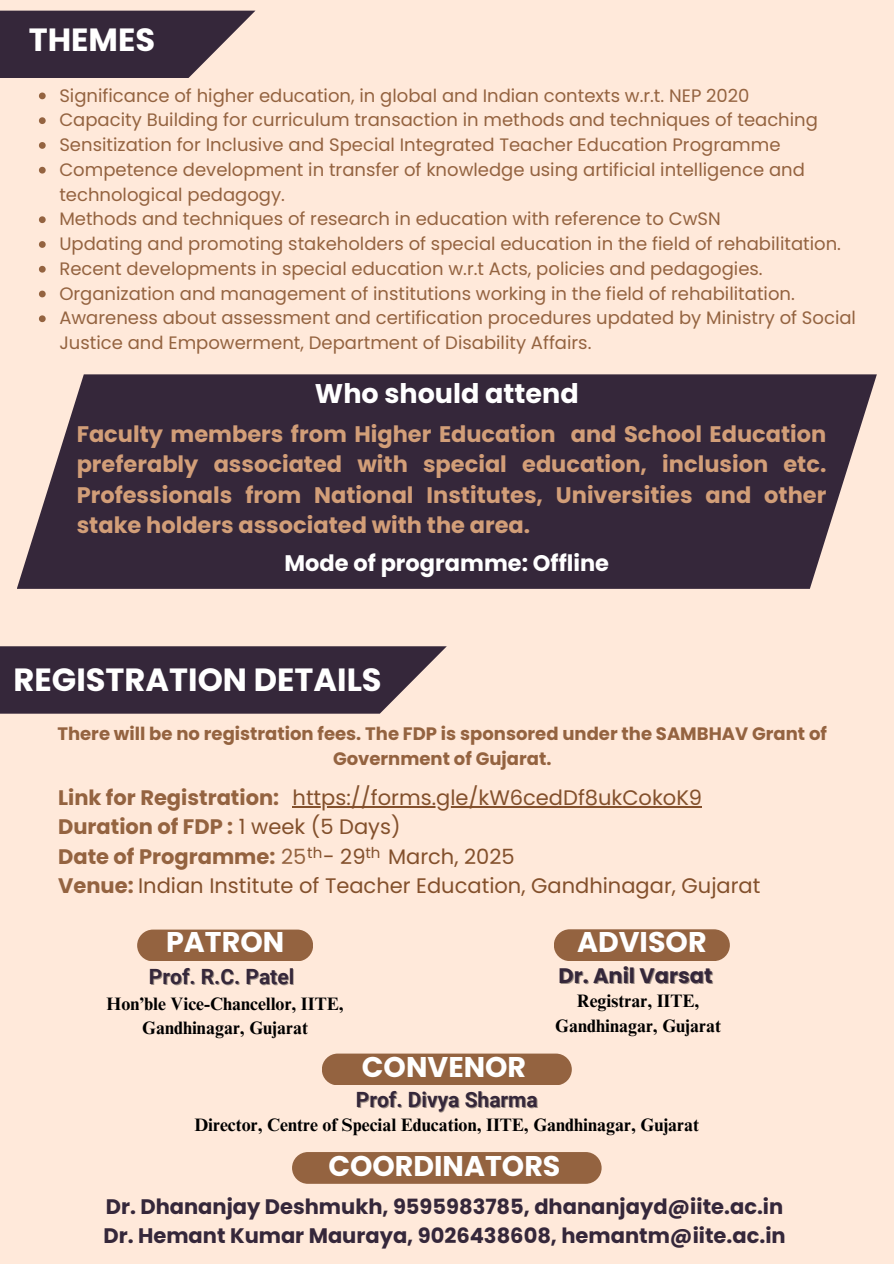
<style>
.page{position:relative;width:894px;height:1264px;background:#fff}
.page>*{position:absolute;margin:0;border:0;box-sizing:border-box;transform-origin:0 0}
.t1{font:700 32.1px "Poppins";color:#fff}
.t2{font:700 28.5px "Poppins";color:#fff}
.t3{font:700 27px "Poppins";color:#fff}
.t4{font:700 22.5px/30.3px "Poppins";color:#d29e78;text-align:justify}
.t5{font:700 22.5px "Poppins";color:#fff}
.t6{font:21px/29.2px "Poppins";color:#83502c}
.t7{font:700 21px "Poppins";color:#35273a}
.t8{font:700 21px "Roboto";color:#35273a}
.t9{font:700 21px "Poppins";color:#946340}
.t10{font:18px/24.8px "Poppins";color:#946340}
.t11{font:700 18px/24.8px "Times NRMT Pro";color:#000;text-align:center}
.t12{font:700 18px/24.8px "Poppins";color:#946340;text-align:center}
.t13{font:15px "Poppins";color:#83502c}
.s1{font-weight:700;color:#946340}
.s2{color:#946340}
</style>
<div class="page">
<div style="left:0;top:0;width:893px;height:1263px;background:#ffe9da"></div>
<div style="left:0;top:11px;width:255px;height:67px;background:#35273a"></div>
<svg style="left:17px;top:374px;width:859px;height:215px;fill:#35273a"></svg>
<div style="left:137px;top:929px;width:176px;height:32px;background:#946340;border-radius:16px"></div>
<div style="left:553px;top:929px;width:176px;height:32px;background:#946340;border-radius:16px"></div>
<div style="left:322px;top:1053px;width:249px;height:32px;background:#946340;border-radius:16px"></div>
<div style="left:292px;top:1151px;width:309px;height:32px;background:#946340;border-radius:16px"></div>
<svg style="left:0;top:646px;width:446px;height:67px"></svg>
<svg style="left:39px;top:92px;width:7px;height:7px"></svg>
<svg style="left:39px;top:117px;width:7px;height:7px"></svg>
<svg style="left:39px;top:142px;width:7px;height:7px"></svg>
<svg style="left:39px;top:167px;width:7px;height:6px"></svg>
<svg style="left:39px;top:216px;width:7px;height:7px"></svg>
<svg style="left:39px;top:241px;width:7px;height:7px"></svg>
<svg style="left:39px;top:266px;width:7px;height:6px"></svg>
<svg style="left:39px;top:290px;width:7px;height:7px"></svg>
<svg style="left:39px;top:315px;width:7px;height:7px"></svg>
<hr style="left:292px;top:806px;width:410px;height:1px;background:#83502c">
<h2 class="t1" style="left:29px;top:18px;width:128px">THEMES</h2>
<p class="t10" style="left:59px;top:83px;width:691px">Significance of higher education, in global and Indian contexts w.r.t. NEP 2020</p>
<h3 class="t10" style="left:59px;top:108px;width:759px">Capacity Building for curriculum transaction in methods and techniques of teaching</h3>
<h4 class="t10" style="left:59px;top:132px;width:722px">Sensitization for Inclusive and Special Integrated Teacher Education Programme</h4>
<h4 class="t10" style="left:59px;top:157px;width:746px">Competence development in transfer of knowledge using artificial intelligence and technological pedagogy.</h4>
<h1 class="t10" style="left:59px;top:207px;width:662px">Methods and techniques of research in education with reference to CwSN</h1>
<h6 class="t10" style="left:59px;top:231px;width:782px">Updating and promoting stakeholders of special education in the field of rehabilitation.</h6>
<h5 class="t10" style="left:59px;top:256px;width:704px">Recent developments in special education w.r.t Acts, policies and pedagogies.</h5>
<p class="t10" style="left:59px;top:281px;width:736px">Organization and management of institutions working in the field of rehabilitation.</p>
<p class="t10" style="left:59px;top:306px;width:797px">Awareness about assessment and certification procedures updated by Ministry of Social<br>Justice and Empowerment, Department of Disability Affairs.</p>
<h4 class="t3" style="left:315px;top:374px;width:265px">Who should attend</h4>
<h6 class="t4" style="left:77px;top:419px;width:751px">Faculty members from Higher Education and School Education preferably associated with special education, inclusion etc.<br>Professionals from National Institutes, Universities and other stake holders associated with the area.</h6>
<h2 class="t5" style="left:284px;top:547px;width:326px">Mode of programme: Offline</h2>
<h6 class="t1" style="left:14px;top:657px;width:369px">REGISTRATION DETAILS</h6>
<p class="t12" style="left:57px;top:721px;width:770px">There will be no registration fees. The FDP is sponsored under the SAMBHAV Grant of<br>Government of Gujarat.</p>
<h4 class="t6" style="left:58px;top:783px;width:703px;text-indent:234px">https://forms.gle/kW6cedDf8ukCokoK9<br><span class="s1">Duration of FDP :</span> 1 week (5 Days)<br><span class="s1">Date of Programme:</span> <span class="s2">25</span> - 29 March, 2025<br><span class="s1">Venue:</span> Indian Institute of Teacher Education, Gandhinagar, Gujarat</h4>
<h2 class="t9" style="left:58px;top:783px;width:222px">Link for Registration:</h2>
<p class="t13" style="left:307px;top:842px;width:17px">th</p>
<p class="t13" style="left:365px;top:842px;width:17px">th</p>
<p class="t2" style="left:166px;top:922px;width:120px">PATRON</p>
<p class="t2" style="left:577px;top:922px;width:131px">ADVISOR</p>
<p class="t8" style="left:149px;top:964px;width:147px">Prof. R.C. Patel</p>
<h1 class="t11" style="left:106px;top:993px;width:239px">Hon’ble Vice-Chancellor, IITE,<br>Gandhinagar, Gujarat</h1>
<p class="t2" style="left:362px;top:1046px;width:166px">CONVENOR</p>
<p class="t8" style="left:356px;top:1087px;width:183px">Prof. Divya Sharma</p>
<p class="t7" style="left:558px;top:960px;width:156px">Dr. Anil Varsat</p>
<p class="t11" style="left:555px;top:990px;width:167px">Registrar, IITE,<br>Gandhinagar, Gujarat</p>
<p class="t11" style="left:194px;top:1114px;width:506px">Director, Centre of Special Education, IITE, Gandhinagar, Gujarat</p>
<h6 class="t2" style="left:328px;top:1145px;width:233px">COORDINATORS</h6>
<h2 class="t7" style="left:106px;top:1192px;width:678px">Dr. Dhananjay Deshmukh, 9595983785, dhananjayd@iite.ac.in</h2>
<h4 class="t7" style="left:103px;top:1220px;width:683px">Dr. Hemant Kumar Mauraya, 9026438608, hemantm@iite.ac.in</h4>
</div>
